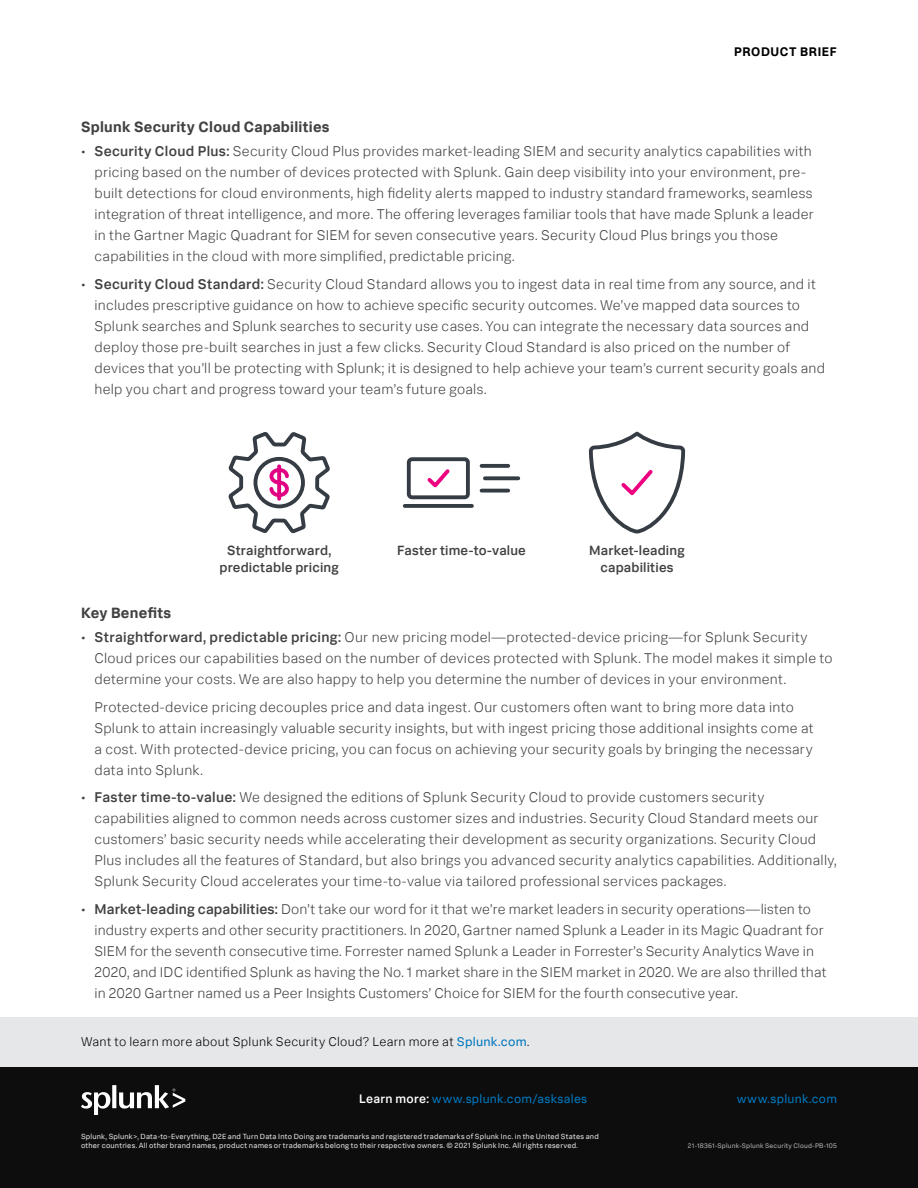
<style>
.page{position:relative;width:918px;height:1188px;background:#fff}
.page>*{position:absolute;margin:0;border:0;box-sizing:border-box;transform-origin:0 0}
.t1{font:700 15px "Splunk Data Sans Pro";letter-spacing:.02em;color:#414042}
.t2{font:300 14.25px/21px "Splunk Data Sans Pro";letter-spacing:.015em;color:#414042}
.t3{font:500 13.5px/16.5px "Splunk Data Sans Pro";letter-spacing:.01em;color:#414042;text-align:center}
.t4{font:300 12.75px "Splunk Data Sans Pro";letter-spacing:.025em;color:#000}
.t5{font:700 12.6px "Splunk Data Sans Pro";letter-spacing:.045em;color:#000}
.t6{font:12.45px "Splunk Data Sans Pro";letter-spacing:.02em;color:#0077be}
.t7{font:7.5px/9px "Splunk Data Sans Pro";letter-spacing:.025em;color:#e2e3e4}
.t8{font:6.75px "Splunk Data Sans Pro";letter-spacing:.025em;color:#afb1b4}
.s1{font-weight:500}
.s2{font-weight:400;color:#0077be}
.s3{font-weight:500;font-size:12.3px;color:#fff}
</style>
<div class="page">
<div style="left:0;top:1066px;width:918px;height:122px;background:#0d0d0d"></div>
<svg style="left:81px;top:1085px;width:104px;height:29px"></svg>
<div style="left:0;top:1017px;width:918px;height:50px;background:#e6e7e8"></div>
<div style="left:407px;top:457px;width:63px;height:42px;border:4px solid #363c44;border-radius:3px"></div>
<svg style="left:405px;top:504px;width:67px;height:4px"></svg>
<svg style="left:485px;top:476px;width:33px;height:4px"></svg>
<svg style="left:482px;top:489px;width:26px;height:4px"></svg>
<svg style="left:482px;top:464px;width:26px;height:4px"></svg>
<svg style="left:427px;top:469px;width:23px;height:19px"></svg>
<svg style="left:229px;top:432px;width:101px;height:101px"></svg>
<svg style="left:277px;top:466px;width:4px;height:33px"></svg>
<svg style="left:589px;top:432px;width:96px;height:102px"></svg>
<p class="t5" style="left:734px;top:44px;width:104px">PRODUCT BRIEF</p>
<p class="t1" style="left:81px;top:118px;width:250px">Splunk Security Cloud Capabilities</p>
<p class="t2" style="left:94px;top:141px;width:721px;text-indent:-13px">• <span class="s1">Security Cloud Plus:</span> Security Cloud Plus provides market-leading SIEM and security analytics capabilities with pricing based on the number of devices protected with Splunk. Gain deep visibility into your environment, pre&shy;built detections for cloud environments, high fidelity alerts mapped to industry standard frameworks, seamless integration of threat intelligence, and more. The offering leverages familiar tools that have made Splunk a leader in the Gartner Magic Quadrant for SIEM for seven consecutive years. Security Cloud Plus brings you those capabilities in the cloud with more simplified, predictable pricing.</p>
<p class="t2" style="left:94px;top:274px;width:732px;text-indent:-13px">• <span class="s1">Security Cloud Standard:</span> Security Cloud Standard allows you to ingest data in real time from any source, and it includes prescriptive guidance on how to achieve specific security outcomes. We’ve mapped data sources to Splunk searches and Splunk searches to security use cases. You can integrate the necessary data sources and deploy those pre-built searches in just a few clicks. Security Cloud Standard is also priced on the number of devices that you’ll be protecting with Splunk; it is designed to help achieve your team’s current security goals and help you chart and progress toward your team’s future goals.</p>
<p class="t3" style="left:219px;top:542px;width:121px">Straightforward, predictable pricing</p>
<p class="t3" style="left:397px;top:542px;width:130px">Faster time-to-value</p>
<p class="t3" style="left:589px;top:542px;width:97px">Market-leading capabilities</p>
<p class="t1" style="left:81px;top:603px;width:92px">Key Benefits</p>
<p class="t2" style="left:94px;top:626px;width:740px;text-indent:-13px">• <span class="s1">Straightforward, predictable pricing:</span> Our new pricing model—protected-device pricing—for Splunk Security<br>Cloud prices our capabilities based on the number of devices protected with Splunk. The model makes it simple to determine your costs. We are also happy to help you determine the number of devices in your environment.</p>
<p class="t2" style="left:94px;top:696px;width:721px">Protected-device pricing decouples price and data ingest. Our customers often want to bring more data into Splunk to attain increasingly valuable security insights, but with ingest pricing those additional insights come at a cost. With protected-device pricing, you can focus on achieving your security goals by bringing the necessary data into Splunk.</p>
<p class="t2" style="left:94px;top:787px;width:744px;text-indent:-13px">• <span class="s1">Faster time-to-value:</span> We designed the editions of Splunk Security Cloud to provide customers security capabilities aligned to common needs across customer sizes and industries. Security Cloud Standard meets our customers’ basic security needs while accelerating their development as security organizations. Security Cloud Plus includes all the features of Standard, but also brings you advanced security analytics capabilities. Additionally, Splunk Security Cloud accelerates your time-to-value via tailored professional services packages.</p>
<p class="t2" style="left:94px;top:899px;width:734px;text-indent:-13px">• <span class="s1">Market-leading capabilities:</span> Don’t take our word for it that we’re market leaders in security operations—listen to industry experts and other security practitioners. In 2020, Gartner named Splunk a Leader in its Magic Quadrant for SIEM for the seventh consecutive time. Forrester named Splunk a Leader in Forrester’s Security Analytics Wave in 2020, and IDC identified Splunk as having the No. 1 market share in the SIEM market in 2020. We are also thrilled that in 2020 Gartner named us a Peer Insights Customers’ Choice for SIEM for the fourth consecutive year.</p>
<p class="t4" style="left:81px;top:1034px;width:450px">Want to learn more about Splunk Security Cloud? Learn more at <span class="s2">Splunk.com</span>.</p>
<p class="t6" style="left:359px;top:1091px;width:230px"><span class="s3">Learn more:</span> www.splunk.com/asksales</p>
<p class="t6" style="left:737px;top:1091px;width:102px">www.splunk.com</p>
<p class="t7" style="left:81px;top:1131px;width:519px">Splunk, Splunk&gt;, Data-to-Everything, D2E and Turn Data Into Doing are trademarks and registered trademarks of Splunk Inc. in the United States and other countries. All other brand names, product names or trademarks belong to their respective owners. © 2021 Splunk Inc. All rights reserved.</p>
<p class="t8" style="left:688px;top:1141px;width:151px">21-18361-Splunk-Splunk Security Cloud-PB-105</p>
</div>
